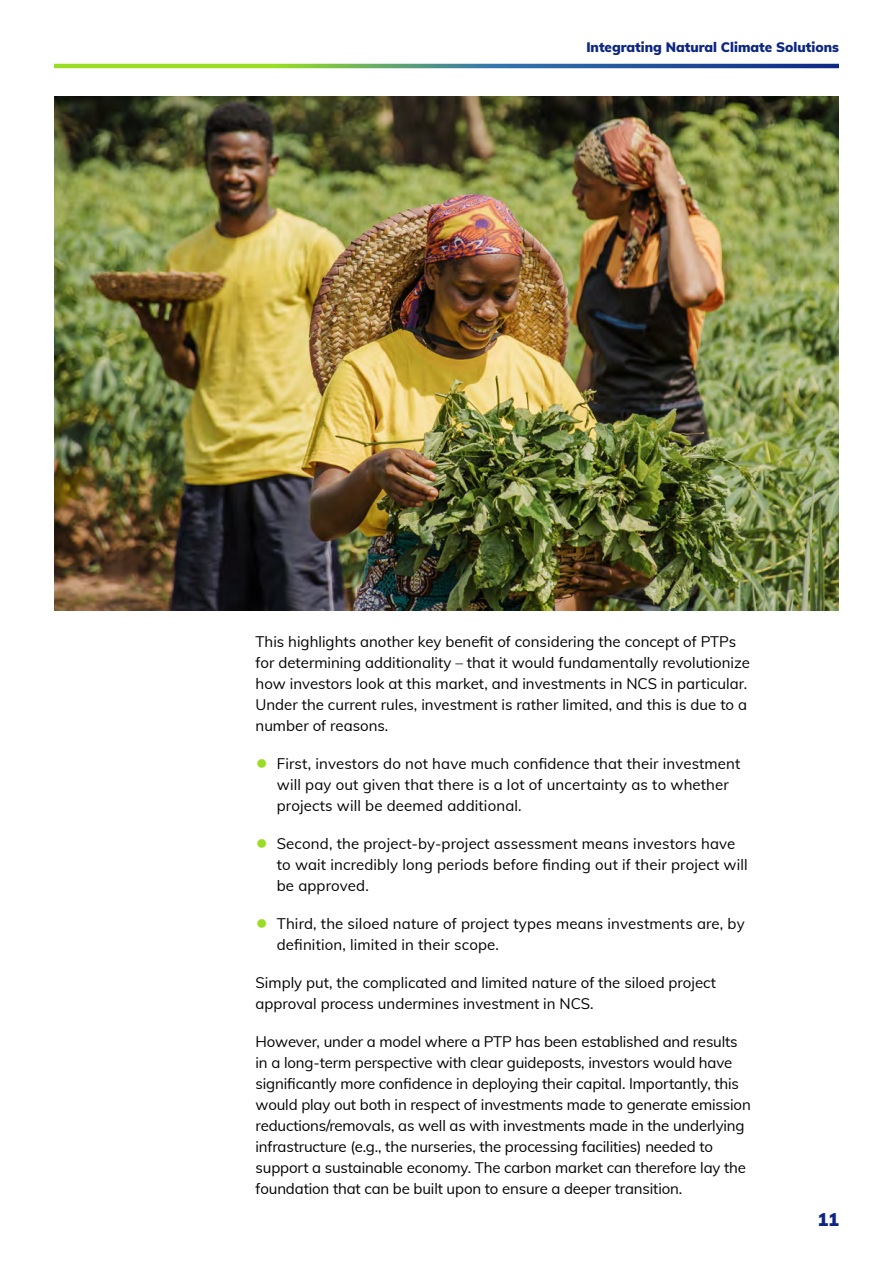
<style>
.page{position:relative;width:893px;height:1263px;background:#fff}
.page>*{position:absolute;margin:0;border:0;box-sizing:border-box;transform-origin:0 0}
.t1{font:900 18px "Muli";color:#0d2682}
.body{font:15px/21px "Muli";color:#000}
.t2{font:900 13.5px "Muli";color:#0d2682}
.s1{font-size:24px;color:#99de24}
</style>
<div class="page">
<img style="left:55px;top:97px;width:784px;height:513px">
<svg style="left:54px;top:64px;width:785px;height:4px;background:#55906a"></svg>
<p class="t2" style="left:586px;top:37px;width:254px">Integrating Natural Climate Solutions</p>
<p class="body" style="left:256px;top:630px;width:496px">This highlights another key benefit of considering the concept of PTPs for determining additionality – that it would fundamentally revolutionize how investors look at this market, and investments in NCS in particular.<br>Under the current rules, investment is rather limited, and this is due to a number of reasons.</p>
<p class="body" style="left:277px;top:752px;width:465px;text-indent:-21px"><span class="s1">•</span> First, investors do not have much confidence that their investment will pay out given that there is a lot of uncertainty as to whether projects will be deemed additional.</p>
<p class="body" style="left:277px;top:832px;width:472px;text-indent:-21px"><span class="s1">•</span> Second, the project-by-project assessment means investors have to wait incredibly long periods before finding out if their project will be approved.</p>
<p class="body" style="left:277px;top:912px;width:469px;text-indent:-21px"><span class="s1">•</span> Third, the siloed nature of project types means investments are, by definition, limited in their scope.</p>
<p class="body" style="left:256px;top:971px;width:462px">Simply put, the complicated and limited nature of the siloed project approval process undermines investment in NCS.</p>
<p class="body" style="left:256px;top:1030px;width:497px">However, under a model where a PTP has been established and results in a long-term perspective with clear guideposts, investors would have significantly more confidence in deploying their capital. Importantly, this would play out both in respect of investments made to generate emission reductions/removals, as well as with investments made in the underlying infrastructure (e.g., the nurseries, the processing facilities) needed to support a sustainable economy. The carbon market can therefore lay the foundation that can be built upon to ensure a deeper transition.</p>
<p class="t1" style="left:817px;top:1206px;width:23px">11</p>
</div>
